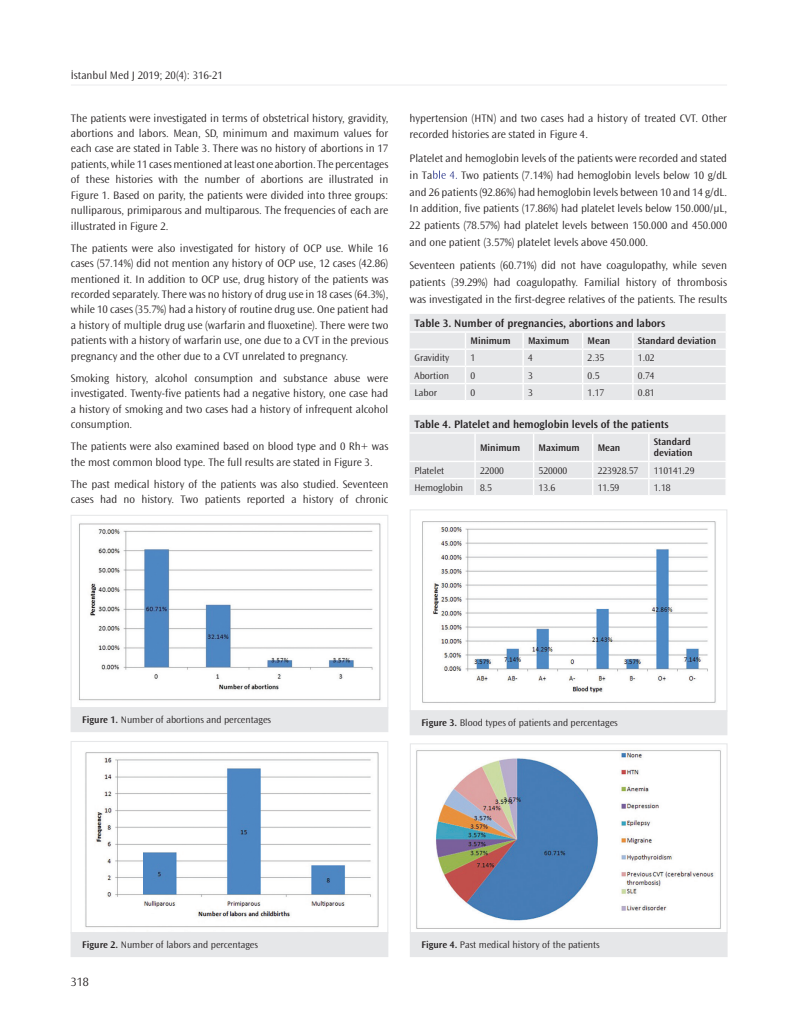
<style>
.page{position:relative;width:798px;height:1028px;background:#fff}
.page>*{position:absolute;margin:0;border:0;box-sizing:border-box;transform-origin:0 0}
.t1{font:300 12.5px "Ocean Sans Std";color:#231f20}
.YAZI{font:300 11.25px/15.4px "Ocean Sans Std";color:#231f20;text-align:justify}
.TABLO-BASI{font:600 11.25px "Ocean Sans Std";color:#231f20}
.RESİM-ALTI{font:300 10px "Ocean Sans Std";color:#231f20}
.TABLO-YAZI{font:300 10px "Ocean Sans Std";color:#231f20}
.TABLO-ARA{font:600 10px/11.2px "Ocean Sans Std";color:#231f20}
.s1{color:#fff}
.s2{font-weight:600}
</style>
<div class="page">
<hr style="left:71px;top:84px;width:655px;height:2px;background:#ececee">
<img style="left:79px;top:523px;width:302px;height:178px">
<div style="left:71px;top:515px;width:317px;height:193px;border:1px solid #e6e7e9"></div>
<div style="left:71px;top:707px;width:316px;height:24px;background:#e6e7e9"></div>
<div style="left:71px;top:707px;width:317px;height:25px;border:1px solid #e6e7e9"></div>
<img style="left:85px;top:752px;width:294px;height:176px">
<div style="left:71px;top:741px;width:317px;height:192px;border:1px solid #e6e7e9"></div>
<div style="left:71px;top:932px;width:316px;height:24px;background:#e6e7e9"></div>
<div style="left:71px;top:932px;width:317px;height:25px;border:1px solid #e6e7e9"></div>
<img style="left:422px;top:521px;width:294px;height:182px">
<div style="left:409px;top:509px;width:318px;height:202px;border:1px solid #e6e7e9"></div>
<div style="left:410px;top:710px;width:316px;height:24px;background:#e6e7e9"></div>
<div style="left:409px;top:710px;width:318px;height:25px;border:1px solid #e6e7e9"></div>
<img style="left:416px;top:750px;width:305px;height:179px">
<div style="left:409px;top:743px;width:318px;height:190px;border:1px solid #e6e7e9"></div>
<div style="left:410px;top:932px;width:316px;height:24px;background:#e6e7e9"></div>
<div style="left:409px;top:932px;width:318px;height:25px;border:1px solid #e6e7e9"></div>
<svg style="left:410px;top:314px;width:316px;height:86px;background:#e7e8ea"></svg>
<svg style="left:409px;top:415px;width:317px;height:80px;background:#e7e8ea"></svg>
<p class="YAZI" style="left:71px;top:68px;width:153px">İstanbul Med J 2019; 20(4): 316-21</p>
<p class="YAZI" style="left:71px;top:110px;width:319px">The patients were investigated in terms of obstetrical history, gravidity, abortions and labors. Mean, SD, minimum and maximum values for each case are stated in Table 3. There was no history of abortions in 17 patients, while 11 cases mentioned at least one abortion. The percentages of these histories with the number of abortions are illustrated in Figure 1. Based on parity, the patients were divided into three groups: nulliparous, primiparous and multiparous. The frequencies of each are illustrated in Figure 2.</p>
<p class="YAZI" style="left:71px;top:240px;width:319px">The patients were also investigated for history of OCP use. While 16 cases (57.14%) did not mention any history of OCP use, 12 cases (42.86) mentioned it. In addition to OCP use, drug history of the patients was recorded separately. There was no history of drug use in 18 cases (64.3%), while 10 cases (35.7%) had a history of routine drug use. One patient had a history of multiple drug use (warfarin and fluoxetine). There were two patients with a history of warfarin use, one due to a CVT in the previous pregnancy and the other due to a CVT unrelated to pregnancy.</p>
<p class="YAZI" style="left:71px;top:370px;width:319px">Smoking history, alcohol consumption and substance abuse were investigated. Twenty-five patients had a negative history, one case had a history of smoking and two cases had a history of infrequent alcohol consumption.</p>
<p class="YAZI" style="left:71px;top:439px;width:319px">The patients were also examined based on blood type and 0 Rh+ was the most common blood type. The full results are stated in Figure 3.</p>
<p class="YAZI" style="left:71px;top:476px;width:319px">The past medical history of the patients was also studied. Seventeen cases had no history. Two patients reported a history of chronic</p>
<p class="YAZI" style="left:409px;top:110px;width:319px;line-height:16.8px">hypertension (HTN) and two cases had a history of treated CVT. Other recorded histories are stated in Figure 4.</p>
<p class="YAZI" style="left:409px;top:150px;width:319px;line-height:16.8px">Platelet and hemoglobin levels of the patients were recorded and stated in Ta<span class="s1">ble 4.</span> Two patients (7.14%) had hemoglobin levels below 10 g/dL and 26 patients (92.86%) had hemoglobin levels between 10 and 14 g/dL.<br>In addition, five patients (17.86%) had platelet levels below 150.000/µL, 22 patients (78.57%) had platelet levels between 150.000 and 450.000 and one patient (3.57%) platelet levels above 450.000.</p>
<p class="YAZI" style="left:409px;top:257px;width:319px;line-height:16.8px">Seventeen patients (60.71%) did not have coagulopathy, while seven patients (39.29%) had coagulopathy. Familial history of thrombosis was investigated in the first-degree relatives of the patients. The results</p>
<p class="TABLO-BASI" style="left:414px;top:317px;width:252px">Table 3. Number of pregnancies, abortions and labors</p>
<p class="TABLO-ARA" style="left:470px;top:335px;width:42px">Minimum</p>
<p class="TABLO-ARA" style="left:528px;top:335px;width:43px">Maximum</p>
<p class="TABLO-ARA" style="left:587px;top:335px;width:24px">Mean</p>
<p class="TABLO-ARA" style="left:637px;top:335px;width:80px">Standard deviation</p>
<p class="TABLO-YAZI" style="left:414px;top:352px;width:36px">Gravidity</p>
<p class="TABLO-YAZI" style="left:470px;top:352px;width:6px">1</p>
<p class="TABLO-YAZI" style="left:528px;top:352px;width:6px">4</p>
<p class="TABLO-YAZI" style="left:587px;top:352px;width:18px">2.35</p>
<p class="TABLO-YAZI" style="left:637px;top:352px;width:18px">1.02</p>
<p class="TABLO-YAZI" style="left:414px;top:370px;width:36px">Abortion</p>
<p class="TABLO-YAZI" style="left:470px;top:370px;width:6px">0</p>
<p class="TABLO-YAZI" style="left:528px;top:370px;width:6px">3</p>
<p class="TABLO-YAZI" style="left:587px;top:370px;width:13px">0.5</p>
<p class="TABLO-YAZI" style="left:637px;top:370px;width:18px">0.74</p>
<p class="TABLO-YAZI" style="left:414px;top:387px;width:24px">Labor</p>
<p class="TABLO-YAZI" style="left:470px;top:387px;width:6px">0</p>
<p class="TABLO-YAZI" style="left:528px;top:387px;width:6px">3</p>
<p class="TABLO-YAZI" style="left:587px;top:387px;width:18px">1.17</p>
<p class="TABLO-YAZI" style="left:637px;top:387px;width:18px">0.81</p>
<p class="TABLO-BASI" style="left:414px;top:418px;width:255px">Table 4. Platelet and hemoglobin levels of the patients</p>
<p class="TABLO-ARA" style="left:480px;top:442px;width:42px">Minimum</p>
<p class="TABLO-ARA" style="left:538px;top:442px;width:43px">Maximum</p>
<p class="TABLO-ARA" style="left:597px;top:442px;width:24px">Mean</p>
<p class="TABLO-ARA" style="left:653px;top:436px;width:40px">Standard deviation</p>
<p class="TABLO-YAZI" style="left:414px;top:465px;width:31px">Platelet</p>
<p class="TABLO-YAZI" style="left:480px;top:465px;width:25px">22000</p>
<p class="TABLO-YAZI" style="left:538px;top:465px;width:30px">520000</p>
<p class="TABLO-YAZI" style="left:597px;top:465px;width:42px">223928.57</p>
<p class="TABLO-YAZI" style="left:653px;top:465px;width:42px">110141.29</p>
<p class="TABLO-YAZI" style="left:414px;top:482px;width:50px">Hemoglobin</p>
<p class="TABLO-YAZI" style="left:480px;top:482px;width:13px">8.5</p>
<p class="TABLO-YAZI" style="left:538px;top:482px;width:18px">13.6</p>
<p class="TABLO-YAZI" style="left:597px;top:482px;width:23px">11.59</p>
<p class="TABLO-YAZI" style="left:653px;top:482px;width:18px">1.18</p>
<p class="RESİM-ALTI" style="left:82px;top:714px;width:190px"><span class="s2">Figure 1.</span> Number of abortions and percentages</p>
<p class="RESİM-ALTI" style="left:421px;top:717px;width:198px"><span class="s2">Figure 3.</span> Blood types of patients and percentages</p>
<p class="RESİM-ALTI" style="left:82px;top:939px;width:177px"><span class="s2">Figure 2.</span> Number of labors and percentages</p>
<p class="t1" style="left:71px;top:974px;width:19px">318</p>
<p class="RESİM-ALTI" style="left:421px;top:939px;width:180px"><span class="s2">Figure 4.</span> Past medical history of the patients</p>
</div>
